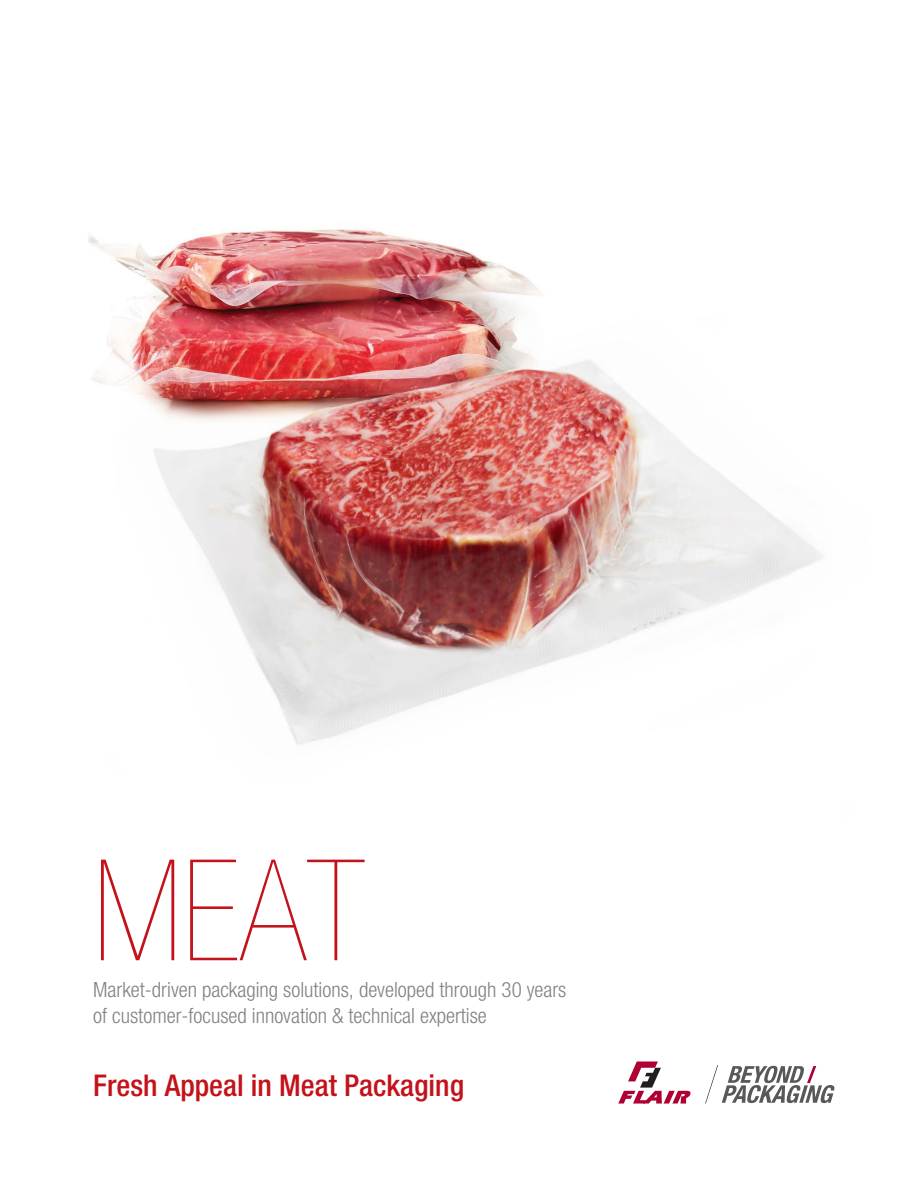
<style>
.page{position:relative;width:918px;height:1188px;background:#fff}
.page>*{position:absolute;margin:0;border:0;box-sizing:border-box;transform-origin:0 0}
.t1{font:200 condensed 140.85px "Helvetica Neue LT Std";color:#c4121a}
.t2{font:500 condensed 30px "Helvetica Neue LT Std";color:#c4121a}
.t3{font:300 condensed 21px/25.2px "Helvetica Neue LT Std";color:#808285}
</style>
<div class="page">
<img style="left:88px;top:229px;width:442px;height:153px">
<img style="left:98px;top:281px;width:726px;height:464px">
<svg style="left:618px;top:1061px;width:73px;height:43px"></svg>
<svg style="left:705px;top:1065px;width:130px;height:39px"></svg>
<h1 class="t1" style="left:93px;top:834px;width:273px">MEAT</h1>
<p class="t3" style="left:93px;top:977px;width:475px">Market-driven packaging solutions, developed through 30 years of customer-focused innovation &amp; technical expertise</p>
<h2 class="t2" style="left:93px;top:1067px;width:372px">Fresh Appeal in Meat Packaging</h2>
</div>
